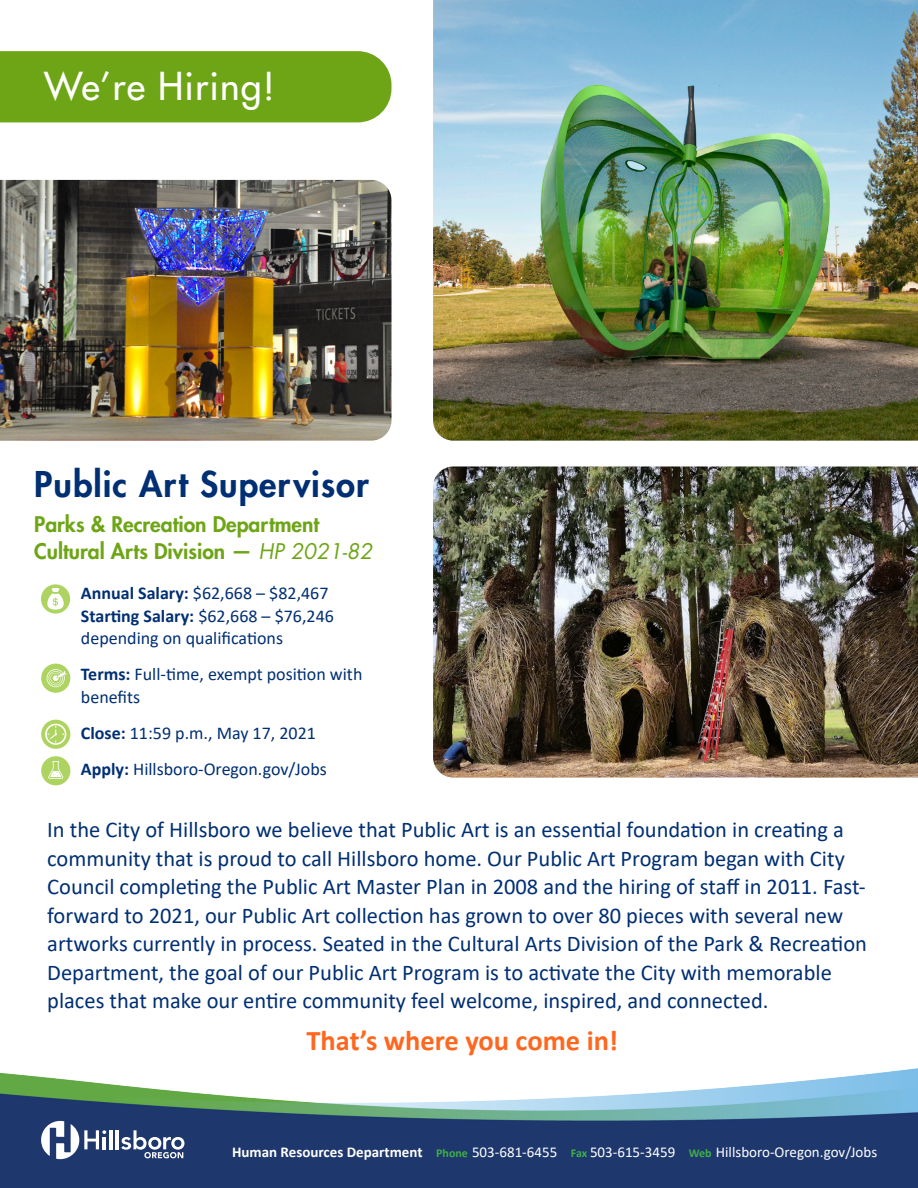
<style>
.page{position:relative;width:918px;height:1188px;background:#fff}
.page>*{position:absolute;margin:0;border:0;box-sizing:border-box;transform-origin:0 0}
.t1{font:500 37.5px "Futura Std";letter-spacing:.03em;color:#fff}
.t2{font:800 34.5px "Futura Std";letter-spacing:.03em;color:#002f73}
.t3{font:700 28.5px "Calibri";color:#ff671f}
.t4{font:22.5px/28.5px "Calibri";color:#002f73}
.t5{font:800 21px/27px "Futura Std";color:#6ea516}
.t6{font:18px/22.5px "Calibri";color:#002f73}
.t7{font:15px "Calibri";color:#fff}
.s1{font-weight:400;font-style:italic}
.s2{font-weight:700}
.s3{font-weight:700;font-size:12px;color:#40ae49}
</style>
<div class="page">
<img style="left:433px;top:0;width:485px;height:441px">
<img style="left:0;top:180px;width:392px;height:261px">
<img style="left:433px;top:466px;width:485px;height:312px">
<div style="left:0;top:51px;width:391px;height:71px;background:#6ea516"></div>
<img style="left:0;top:1068px;width:918px;height:82px">
<div style="left:0;top:1150px;width:918px;height:38px;background:#1e376d"></div>
<hr style="left:109px;top:1130px;width:3px;height:19px;background:#fff">
<hr style="left:116px;top:1130px;width:3px;height:19px;background:#fff">
<svg style="left:121px;top:1130px;width:63px;height:28px"></svg>
<svg style="left:41px;top:1121px;width:65px;height:38px"></svg>
<div style="left:41px;top:756px;width:29px;height:29px;background:#add461;border-radius:50%"></div>
<svg style="left:48px;top:761px;width:15px;height:18px"></svg>
<div style="left:41px;top:584px;width:29px;height:30px;background:#add461;border-radius:50%"></div>
<svg style="left:47px;top:588px;width:17px;height:22px"></svg>
<svg style="left:41px;top:720px;width:29px;height:29px"></svg>
<svg style="left:45px;top:724px;width:21px;height:21px"></svg>
<div style="left:41px;top:664px;width:29px;height:29px;background:#add461;border-radius:50%"></div>
<svg style="left:47px;top:669px;width:20px;height:18px"></svg>
<p class="t1" style="left:44px;top:63px;width:232px">We’re Hiring!</p>
<p class="t2" style="left:34px;top:463px;width:336px">Public Art Supervisor</p>
<p class="t5" style="left:34px;top:511px;width:340px">Parks &amp; Recreation Department<br>Cultural Arts Division — <span class="s1">HP 2021-82</span></p>
<p class="t6" style="left:81px;top:582px;width:249px"><span class="s2">Annual Salary:</span> $62,668 – $82,467</p>
<p class="t6" style="left:81px;top:604px;width:255px"><span class="s2">Starting Salary:</span> $62,668 – $76,246 depending on qualifications</p>
<p class="t6" style="left:81px;top:663px;width:283px"><span class="s2">Terms:</span> Full-time, exempt position with benefits</p>
<p class="t6" style="left:81px;top:721px;width:236px"><span class="s2">Close:</span> 11:59 p.m., May 17, 2021</p>
<p class="t6" style="left:81px;top:757px;width:247px"><span class="s2">Apply:</span> Hillsboro-Oregon.gov/Jobs</p>
<p class="t4" style="left:47px;top:815px;width:821px">In the City of Hillsboro we believe that Public Art is an essential foundation in creating a community that is proud to call Hillsboro home. Our Public Art Program began with City Council completing the Public Art Master Plan in 2008 and the hiring of staff in 2011. Fast&shy;forward to 2021, our Public Art collection has grown to over 80 pieces with several new artworks currently in process. Seated in the Cultural Arts Division of the Park &amp; Recreation Department, the goal of our Public Art Program is to activate the City with memorable places that make our entire community feel welcome, inspired, and connected.</p>
<p class="t3" style="left:306px;top:1020px;width:313px">That’s where you come in!</p>
<p class="t7" style="left:232px;top:1142px;width:647px"><span class="s2">Human Resources Department</span> <span class="s3">Phone</span> 503-681-6455 <span class="s3">Fax</span> 503-615-3459 <span class="s3">Web</span> Hillsboro-Oregon.gov/Jobs</p>
</div>
